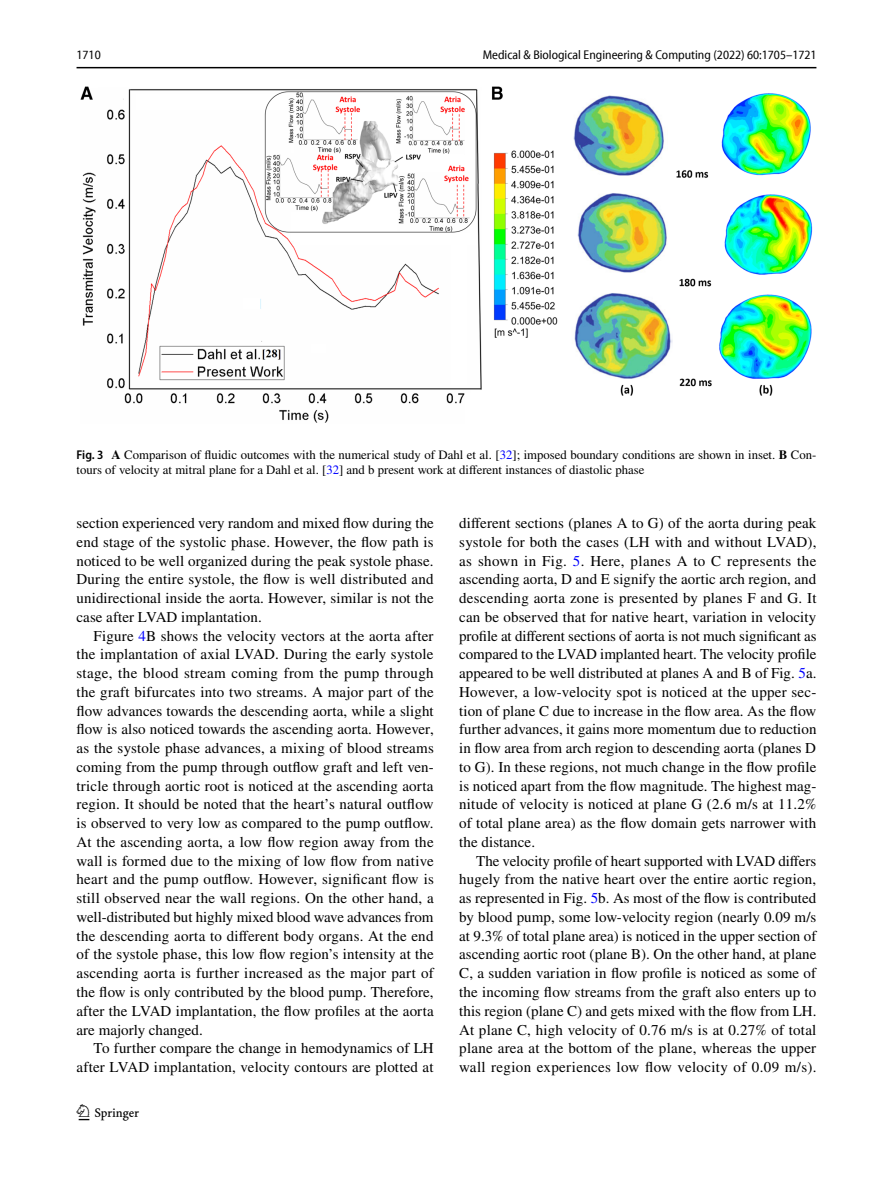
<style>
.page{position:relative;width:893px;height:1187px;background:#fff}
.page>*{position:absolute;margin:0;border:0;box-sizing:border-box;transform-origin:0 0}
.t1{font:22.5px "Springnew Regular 2";color:#000}
.t2{font:15px/18.8px "STIX";letter-spacing:.005em;color:#000;text-align:justify}
.t3{font:12.75px/15px "STIX";color:#000}
.t4{font:semi-condensed 12.75px "Myriad Pro Unic";color:#000}
.s1{font-family:"Myriad Pro";font-weight:600;font-stretch:semi-condensed}
.s2{font-weight:700}
.s3{color:#00f}
</style>
<div class="page">
<hr style="left:77px;top:67px;width:739px;height:1px;background:#000">
<img style="left:81px;top:87px;width:731px;height:336px">
<p class="t4" style="left:77px;top:50px;width:26px">1710</p>
<p class="t4" style="left:483px;top:50px;width:335px">Medical &amp; Biological Engineering &amp; Computing (2022) 60:1705–1721</p>
<p class="t3" style="left:77px;top:447px;width:741px"><span class="s1">Fig. 3</span> <span class="s2">A</span> Comparison of fluidic outcomes with the numerical study of Dahl et al. [<span class="s3">32</span>]; imposed boundary conditions are shown in inset. <span class="s2">B</span> Con&shy;tours of velocity at mitral plane for a Dahl et al. [<span class="s3">32</span>] and b present work at different instances of diastolic phase</p>
<p class="t2" style="left:77px;top:514px;width:359px">section experienced very random and mixed flow during the end stage of the systolic phase. However, the flow path is noticed to be well organized during the peak systole phase.<br>During the entire systole, the flow is well distributed and unidirectional inside the aorta. However, similar is not the case after LVAD implantation.</p>
<p class="t2" style="left:77px;top:627px;width:359px;text-indent:17px">Figure <span class="s3">4</span>B shows the velocity vectors at the aorta after the implantation of axial LVAD. During the early systole stage, the blood stream coming from the pump through the graft bifurcates into two streams. A major part of the flow advances towards the descending aorta, while a slight flow is also noticed towards the ascending aorta. However, as the systole phase advances, a mixing of blood streams coming from the pump through outflow graft and left ven&shy;tricle through aortic root is noticed at the ascending aorta region. It should be noted that the heart’s natural outflow is observed to very low as compared to the pump outflow.<br>At the ascending aorta, a low flow region away from the wall is formed due to the mixing of low flow from native heart and the pump outflow. However, significant flow is still observed near the wall regions. On the other hand, a well-distributed but highly mixed blood wave advances from the descending aorta to different body organs. At the end of the systole phase, this low flow region’s intensity at the ascending aorta is further increased as the major part of the flow is only contributed by the blood pump. Therefore, after the LVAD implantation, the flow profiles at the aorta are majorly changed.</p>
<p class="t2" style="left:77px;top:1039px;width:359px;text-align:right">To further compare the change in hemodynamics of LH after LVAD implantation, velocity contours are plotted at</p>
<h1 class="t1" style="left:79px;top:1104px;width:62px">1 3</h1>
<p class="t2" style="left:459px;top:514px;width:359px">different sections (planes A to G) of the aorta during peak systole for both the cases (LH with and without LVAD), as shown in Fig. <span class="s3">5</span>. Here, planes A to C represents the ascending aorta, D and E signify the aortic arch region, and descending aorta zone is presented by planes F and G. It can be observed that for native heart, variation in velocity profile at different sections of aorta is not much significant as compared to the LVAD implanted heart. The velocity profile appeared to be well distributed at planes A and B of Fig. <span class="s3">5</span>a.<br>However, a low-velocity spot is noticed at the upper sec&shy;tion of plane C due to increase in the flow area. As the flow further advances, it gains more momentum due to reduction in flow area from arch region to descending aorta (planes D to G). In these regions, not much change in the flow profile is noticed apart from the flow magnitude. The highest mag&shy;nitude of velocity is noticed at plane G (2.6 m/s at 11.2% of total plane area) as the flow domain gets narrower with the distance.</p>
<p class="t2" style="left:459px;top:852px;width:359px;text-indent:17px">The velocity profile of heart supported with LVAD differs hugely from the native heart over the entire aortic region, as represented in Fig. <span class="s3">5</span>b. As most of the flow is contributed by blood pump, some low-velocity region (nearly 0.09 m/s at 9.3% of total plane area) is noticed in the upper section of ascending aortic root (plane B). On the other hand, at plane C, a sudden variation in flow profile is noticed as some of the incoming flow streams from the graft also enters up to this region (plane C) and gets mixed with the flow from LH.<br>At plane C, high velocity of 0.76 m/s is at 0.27% of total plane area at the bottom of the plane, whereas the upper wall region experiences low flow velocity of 0.09 m/s).</p>
</div>
